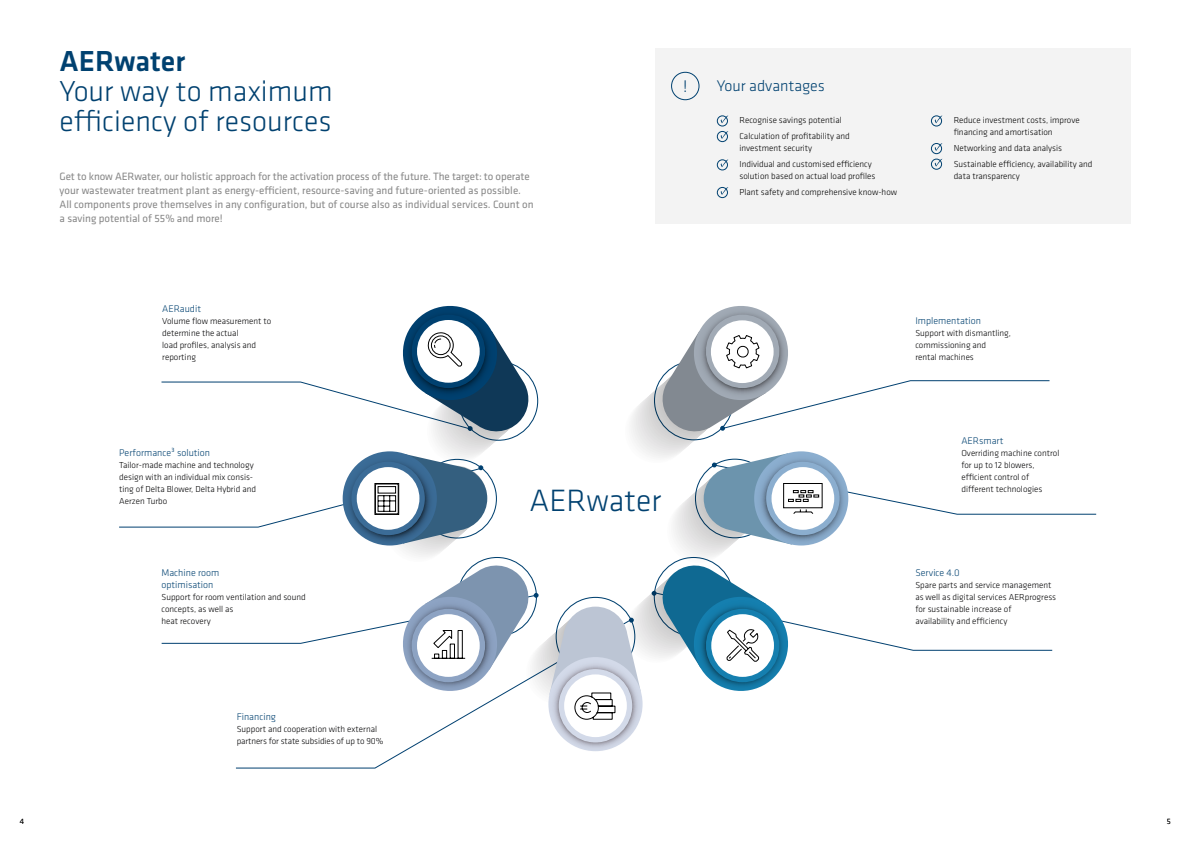
<style>
.page{position:relative;width:1191px;height:842px;background:#fff}
.page>*{position:absolute;margin:0;border:0;box-sizing:border-box;transform-origin:0 0}
.t1{font:300 32px "Klavika";color:#004170}
.t2{font:300 30px/30px "Klavika";color:#004170}
.t3{font:500 30px "Klavika";color:#004170}
.t4{font:300 17px "Klavika";color:#004170}
.t5{font:300 16px "Klavika";color:#004170}
.t6{font:11px/14px "Klavika";color:#878787}
.t7{font:300 10px/12px "Klavika";color:#004170}
.t8{font:300 9px/12px "Klavika";color:#020203}
.t9{font:300 9px/16px "Klavika";color:#000}
.t10{font:300 8px "Klavika";color:#000}
</style>
<div class="page">
<svg style="left:236px;top:720px;width:223px;height:49px"></svg>
<svg style="left:543px;top:654px;width:104px;height:103px"></svg>
<div style="left:559px;top:669px;width:73px;height:73px;background:#d3dae9;border-radius:50%"></div>
<div style="left:564px;top:674px;width:63px;height:63px;background:#fff;border-radius:50%"></div>
<svg style="left:119px;top:306px;width:978px;height:414px"></svg>
<div style="left:655px;top:49px;width:476px;height:175px;background:#f3f3f3"></div>
<div style="left:671px;top:72px;width:28px;height:28px;border:1px solid #004170;border-radius:50%"></div>
<div style="left:717px;top:116px;width:10px;height:10px;border:1px solid #004170;border-radius:50%"></div>
<svg style="left:720px;top:116px;width:8px;height:7px"></svg>
<div style="left:717px;top:131px;width:10px;height:11px;border:1px solid #004170;border-radius:50%"></div>
<svg style="left:720px;top:131px;width:8px;height:8px"></svg>
<div style="left:717px;top:160px;width:10px;height:10px;border:1px solid #004170;border-radius:50%"></div>
<svg style="left:720px;top:159px;width:8px;height:8px"></svg>
<div style="left:717px;top:187px;width:10px;height:11px;border:1px solid #004170;border-radius:50%"></div>
<svg style="left:720px;top:187px;width:8px;height:8px"></svg>
<div style="left:931px;top:116px;width:10px;height:10px;border:1px solid #004170;border-radius:50%"></div>
<svg style="left:934px;top:116px;width:8px;height:7px"></svg>
<div style="left:931px;top:143px;width:10px;height:11px;border:1px solid #004170;border-radius:50%"></div>
<svg style="left:934px;top:143px;width:8px;height:8px"></svg>
<div style="left:931px;top:159px;width:10px;height:10px;border:1px solid #004170;border-radius:50%"></div>
<svg style="left:934px;top:159px;width:8px;height:7px"></svg>
<h2 class="t3" style="left:60px;top:40px;width:127px">AERwater</h2>
<h2 class="t2" style="left:60px;top:75px;width:274px">Your way to maximum efficiency of resources</h2>
<p class="t6" style="left:60px;top:169px;width:475px">Get to know AERwater, our holistic approach for the activation process of the future. The target: to operate your wastewater treatment plant as energy-efficient, resource-saving and future-oriented as possible.<br>All components prove themselves in any configuration, but of course also as individual services. Count on a saving potential of 55% and more!</p>
<h3 class="t4" style="left:683px;top:77px;width:6px">!</h3>
<h3 class="t5" style="left:717px;top:76px;width:109px">Your advantages</h3>
<p class="t9" style="left:739px;top:112px;width:112px">Recognise savings potential<br>Calculation of profitability and</p>
<p class="t9" style="left:739px;top:140px;width:134px">investment security<br>Individual and customised efficiency</p>
<p class="t9" style="left:739px;top:168px;width:159px">solution based on actual load profiles<br>Plant safety and comprehensive know-how</p>
<p class="t9" style="left:953px;top:114px;width:128px;line-height:12px">Reduce investment costs, improve financing and amortisation</p>
<p class="t9" style="left:953px;top:140px;width:140px">Networking and data analysis<br>Sustainable efficiency, availability and</p>
<p class="t9" style="left:953px;top:168px;width:68px">data transparency</p>
<p class="t7" style="left:162px;top:303px;width:40px">AERaudit</p>
<p class="t8" style="left:162px;top:315px;width:111px">Volume flow measurement to determine the actual<br>load profiles, analysis and reporting</p>
<p class="t7" style="left:119px;top:447px;width:92px">Performance³ solution</p>
<p class="t8" style="left:119px;top:459px;width:138px">Tailor-made machine and technology design with an individual mix consis&shy;ting of Delta Blower, Delta Hybrid and<br>Aerzen Turbo</p>
<p class="t7" style="left:161px;top:567px;width:59px">Machine room optimisation</p>
<p class="t8" style="left:161px;top:591px;width:146px">Support for room ventilation and sound concepts, as well as<br>heat recovery</p>
<h1 class="t1" style="left:529px;top:482px;width:133px">AERwater</h1>
<p class="t7" style="left:915px;top:315px;width:67px">Implementation</p>
<p class="t8" style="left:915px;top:327px;width:97px">Support with dismantling, commissioning and<br>rental machines</p>
<p class="t7" style="left:961px;top:435px;width:43px">AERsmart</p>
<p class="t8" style="left:961px;top:447px;width:99px">Overriding machine control for up to 12 blowers, efficient control of different technologies</p>
<p class="t7" style="left:915px;top:567px;width:46px">Service 4.0</p>
<p class="t8" style="left:915px;top:579px;width:142px">Spare parts and service management as well as digital services AERprogress for sustainable increase of<br>availability and efficiency</p>
<p class="t7" style="left:237px;top:711px;width:41px">Financing</p>
<p class="t8" style="left:237px;top:723px;width:148px">Support and cooperation with external partners for state subsidies of up to 90%</p>
<p class="t10" style="left:20px;top:816px;width:6px">4</p>
<p class="t10" style="left:1166px;top:816px;width:5px">5</p>
</div>
